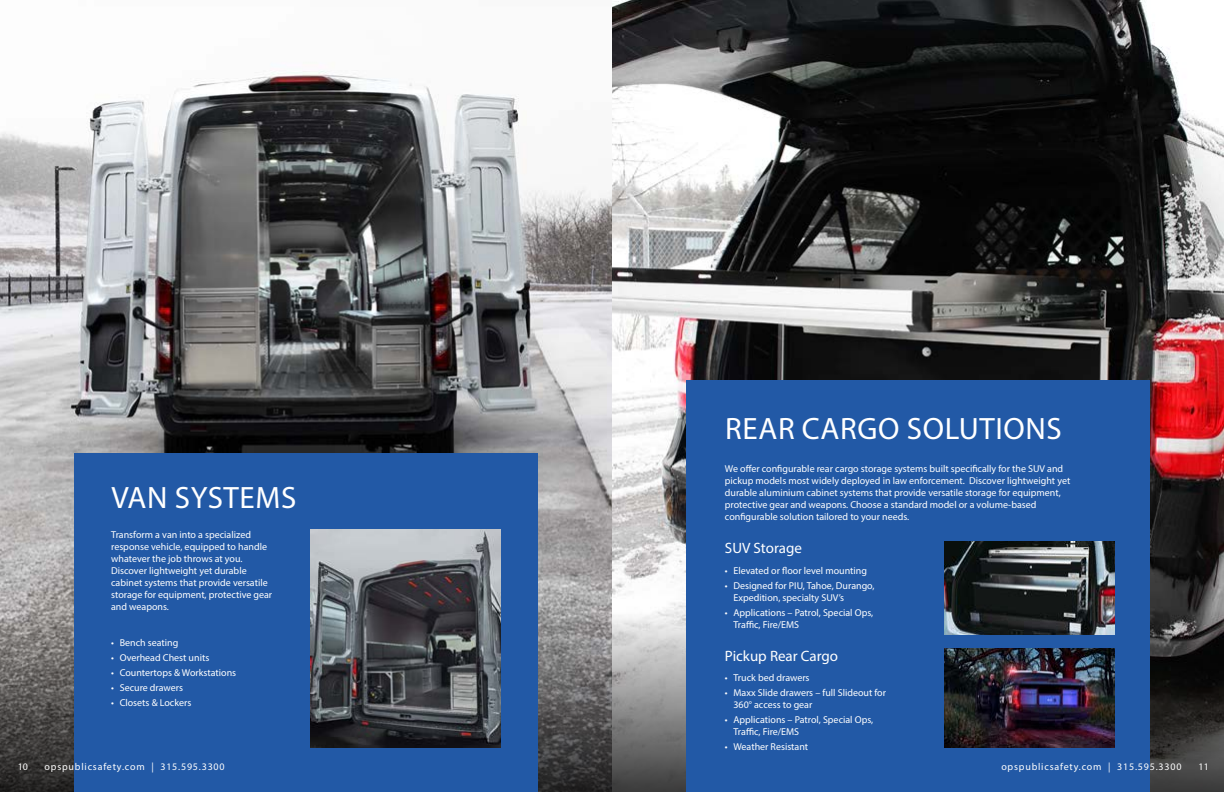
<style>
.page{position:relative;width:1224px;height:792px;background:#fff}
.page>*{position:absolute;margin:0;border:0;box-sizing:border-box;transform-origin:0 0}
.t1{font:31px "Myriad Pro";letter-spacing:.02em;color:#fff}
.t2{font:15px "Myriad Pro";color:#fff}
.t3{font:10px/12px "Myriad Pro";color:#fff}
.t4{font:10px "Myriad Pro";letter-spacing:.08em;color:#fff}
</style>
<div class="page">
<img style="left:0;top:0;width:1224px;height:574px">
<svg style="left:0;top:574px;width:1224px;height:218px;background:#6c6b6a"></svg>
<div style="left:74px;top:454px;width:464px;height:338px;background:#2259a6"></div>
<div style="left:686px;top:380px;width:464px;height:412px;background:#2259a6"></div>
<img style="left:944px;top:542px;width:171px;height:93px">
<img style="left:944px;top:649px;width:171px;height:99px">
<img style="left:311px;top:530px;width:190px;height:218px">
<h1 class="t1" style="left:111px;top:478px;width:186px">VAN SYSTEMS</h1>
<p class="t3" style="left:111px;top:528px;width:163px">Transform a van into a specialized response vehicle, equipped to handle whatever the job throws at you.<br>Discover lightweight yet durable cabinet systems that provide versatile storage for equipment, protective gear and weapons.</p>
<p class="t3" style="left:111px;top:637px;width:69px">• Bench seating</p>
<p class="t3" style="left:111px;top:652px;width:100px">• Overhead Chest units</p>
<p class="t3" style="left:111px;top:667px;width:127px">• Countertops &amp; Workstations</p>
<p class="t3" style="left:111px;top:681px;width:73px">• Secure drawers</p>
<p class="t3" style="left:111px;top:696px;width:82px">• Closets &amp; Lockers</p>
<h1 class="t1" style="left:725px;top:410px;width:338px">REAR CARGO SOLUTIONS</h1>
<p class="t3" style="left:725px;top:463px;width:347px">We offer configurable rear cargo storage systems built specifically for the SUV and pickup models most widely deployed in law enforcement. Discover lightweight yet durable aluminium cabinet systems that provide versatile storage for equipment, protective gear and weapons. Choose a standard model or a volume-based configurable solution tailored to your needs.</p>
<h2 class="t2" style="left:725px;top:539px;width:79px">SUV Storage</h2>
<p class="t3" style="left:725px;top:564px;width:144px">• Elevated or floor level mounting</p>
<p class="t3" style="left:733px;top:579px;width:143px;text-indent:-8px">• Designed for PIU, Tahoe, Durango,<br>Expedition, specialty SUV’s</p>
<p class="t3" style="left:733px;top:606px;width:141px;text-indent:-8px">• Applications – Patrol, Special Ops,<br>Traffic, Fire/EMS</p>
<h2 class="t2" style="left:725px;top:646px;width:115px">Pickup Rear Cargo</h2>
<p class="t3" style="left:725px;top:672px;width:86px">• Truck bed drawers</p>
<p class="t3" style="left:733px;top:686px;width:154px;text-indent:-8px">• Maxx Slide drawers – full Slideout for<br>360° access to gear</p>
<p class="t3" style="left:733px;top:713px;width:141px;text-indent:-8px">• Applications – Patrol, Special Ops,<br>Traffic, Fire/EMS</p>
<p class="t3" style="left:725px;top:740px;width:85px">• Weather Resistant</p>
<p class="t3" style="left:18px;top:761px;width:12px">10</p>
<p class="t4" style="left:45px;top:761px;width:182px">opspublicsafety.com | 315.595.3300</p>
<p class="t4" style="left:1001px;top:761px;width:182px">opspublicsafety.com | 315.595.3300</p>
<p class="t3" style="left:1199px;top:761px;width:12px">11</p>
</div>
